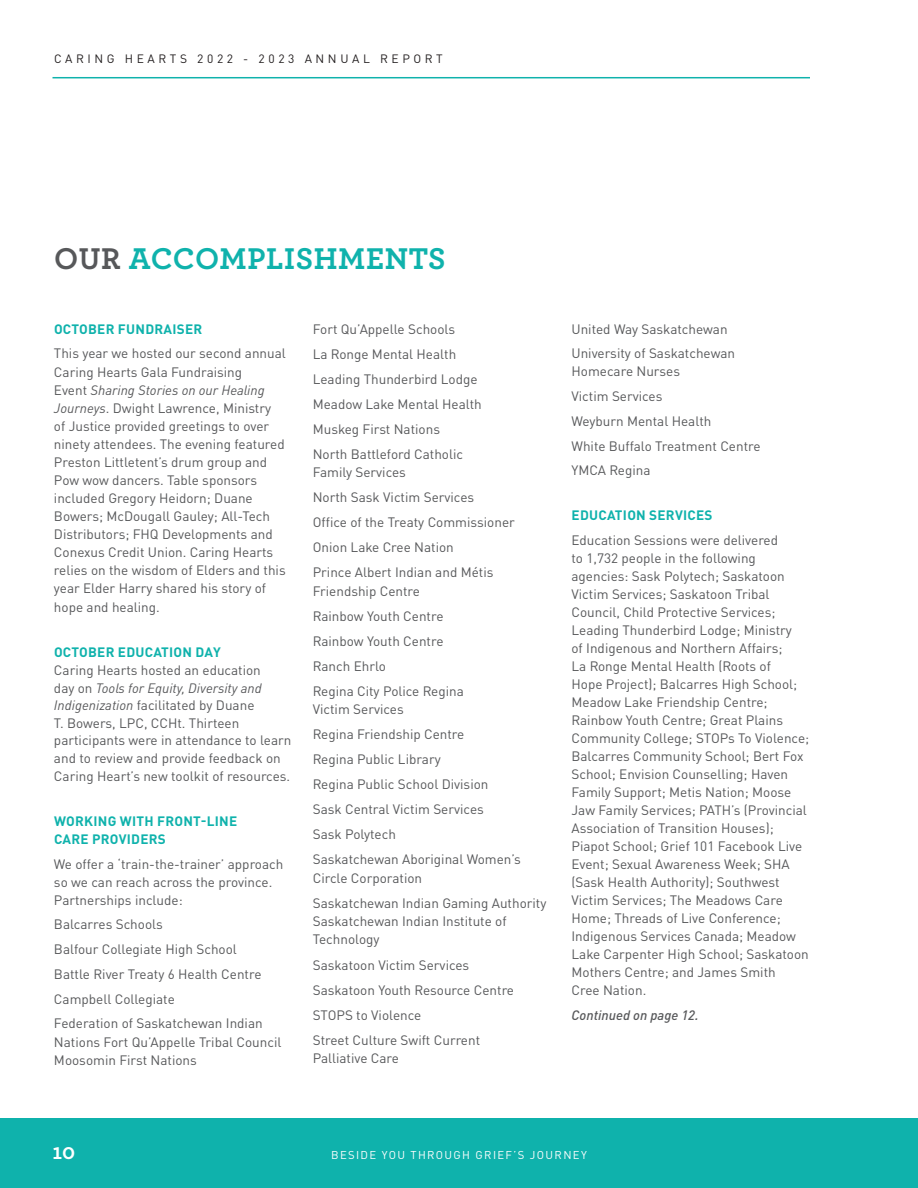
<style>
.page{position:relative;width:918px;height:1188px;background:#fff}
.page>*{position:absolute;margin:0;border:0;box-sizing:border-box;transform-origin:0 0}
.t1{font:700 31.5px "Archer";letter-spacing:.02em;color:#0fb2ac}
.t2{font:700 22.5px "Archer";color:#fff}
.t3{font:13.5px/18px "DIN Pro";color:#57585a}
.t4{font:700 13.5px/18px "DIN Pro";letter-spacing:.02em;color:#0fb2ac}
.t5{font:italic 500 13.5px "DIN Pro";color:#57585a}
.t6{font:12px "DIN Pro";letter-spacing:.3em;color:#231f20}
.t7{font:11.25px "DIN Pro";letter-spacing:.12em;color:#fff}
.s1{color:#57585a}
.s2{font-style:italic}
</style>
<div class="page">
<div style="left:0;top:1119px;width:918px;height:69px;background:#0fb2ac"></div>
<hr style="left:52px;top:77px;width:758px;height:1px;background:#0fb2ac">
<p class="t6" style="left:54px;top:49px;width:390px">CARING HEARTS 2022 - 2023 ANNUAL REPORT</p>
<h1 class="t1" style="left:54px;top:234px;width:393px"><span class="s1">OUR</span> ACCOMPLISHMENTS</h1>
<p class="t4" style="left:54px;top:318px;width:150px">OCTOBER FUNDRAISER</p>
<p class="t3" style="left:54px;top:343px;width:233px">This year we hosted our second annual Caring Hearts Gala Fundraising<br>Event <span class="s2">Sharing Stories on our Healing Journeys</span>. Dwight Lawrence, Ministry of Justice provided greetings to over ninety attendees. The evening featured Preston Littletent’s drum group and Pow wow dancers. Table sponsors included Gregory Heidorn; Duane Bowers; McDougall Gauley; All-Tech Distributors; FHQ Developments and Conexus Credit Union. Caring Hearts relies on the wisdom of Elders and this year Elder Harry shared his story of hope and healing.</p>
<p class="t4" style="left:54px;top:641px;width:168px">OCTOBER EDUCATION DAY</p>
<p class="t3" style="left:54px;top:660px;width:239px">Caring Hearts hosted an education<br>day on <span class="s2">Tools for Equity, Diversity and Indigenization</span> facilitated by Duane<br>T. Bowers, LPC, CCHt. Thirteen participants were in attendance to learn and to review and provide feedback on Caring Heart’s new toolkit of resources.</p>
<p class="t4" style="left:54px;top:810px;width:185px">WORKING WITH FRONT-LINE<br>CARE PROVIDERS</p>
<p class="t3" style="left:54px;top:853px;width:231px">We offer a ‘train-the-trainer’ approach so we can reach across the province.<br>Partnerships include:</p>
<p class="t3" style="left:54px;top:911px;width:210px;line-height:24.8px">Balcarres Schools<br>Balfour Collegiate High School<br>Battle River Treaty 6 Health Centre<br>Campbell Collegiate<br>Federation of Saskatchewan Indian</p>
<p class="t3" style="left:54px;top:1031px;width:229px">Nations Fort Qu’Appelle Tribal Council<br>Moosomin First Nations</p>
<p class="t3" style="left:313px;top:315px;width:171px;line-height:25px">Fort Qu’Appelle Schools<br>La Ronge Mental Health<br>Leading Thunderbird Lodge<br>Meadow Lake Mental Health<br>Muskeg First Nations<br>North Battleford Catholic</p>
<p class="t3" style="left:313px;top:458px;width:204px;line-height:25px">Family Services<br>North Sask Victim Services<br>Office of the Treaty Commissioner<br>Onion Lake Cree Nation<br>Prince Albert Indian and Métis</p>
<p class="t3" style="left:313px;top:577px;width:153px;line-height:25px">Friendship Centre<br>Rainbow Youth Centre<br>Rainbow Youth Centre<br>Ranch Ehrlo<br>Regina City Police Regina</p>
<p class="t3" style="left:313px;top:695px;width:210px;line-height:25px">Victim Services<br>Regina Friendship Centre<br>Regina Public Library<br>Regina Public School Division<br>Sask Central Victim Services<br>Sask Polytech<br>Saskatchewan Aboriginal Women’s</p>
<p class="t3" style="left:313px;top:864px;width:235px;line-height:25px">Circle Corporation<br>Saskatchewan Indian Gaming Authority</p>
<p class="t3" style="left:313px;top:911px;width:195px">Saskatchewan Indian Institute of<br>Technology</p>
<p class="t3" style="left:313px;top:951px;width:203px;line-height:25px">Saskatoon Victim Services<br>Saskatoon Youth Resource Centre<br>STOPS to Violence<br>Street Culture Swift Current</p>
<p class="t3" style="left:313px;top:1048px;width:88px">Palliative Care</p>
<p class="t3" style="left:572px;top:315px;width:165px;line-height:24.8px">United Way Saskatchewan<br>University of Saskatchewan</p>
<p class="t3" style="left:572px;top:358px;width:191px;line-height:24.8px">Homecare Nurses<br>Victim Services<br>Weyburn Mental Health<br>White Buffalo Treatment Centre<br>YMCA Regina</p>
<p class="t4" style="left:572px;top:505px;width:142px">EDUCATION SERVICES</p>
<p class="t3" style="left:572px;top:530px;width:239px">Education Sessions were delivered<br>to 1,732 people in the following agencies: Sask Polytech; Saskatoon Victim Services; Saskatoon Tribal Council, Child Protective Services; Leading Thunderbird Lodge; Ministry<br>of Indigenous and Northern Affairs;<br>La Ronge Mental Health (Roots of<br>Hope Project); Balcarres High School; Meadow Lake Friendship Centre; Rainbow Youth Centre; Great Plains Community College; STOPs To Violence; Balcarres Community School; Bert Fox School; Envision Counselling; Haven Family Support; Metis Nation; Moose Jaw Family Services; PATH’s (Provincial Association of Transition Houses); Piapot School; Grief 101 Facebook Live Event; Sexual Awareness Week; SHA (Sask Health Authority); Southwest Victim Services; The Meadows Care Home; Threads of Live Conference; Indigenous Services Canada; Meadow Lake Carpenter High School; Saskatoon Mothers Centre; and James Smith<br>Cree Nation.</p>
<p class="t5" style="left:572px;top:1004px;width:129px">Continued on page 12.</p>
<h2 class="t2" style="left:52px;top:1134px;width:24px">10</h2>
<p class="t7" style="left:331px;top:1146px;width:257px">BESIDE YOU THROUGH GRIEF’S JOURNEY</p>
</div>
